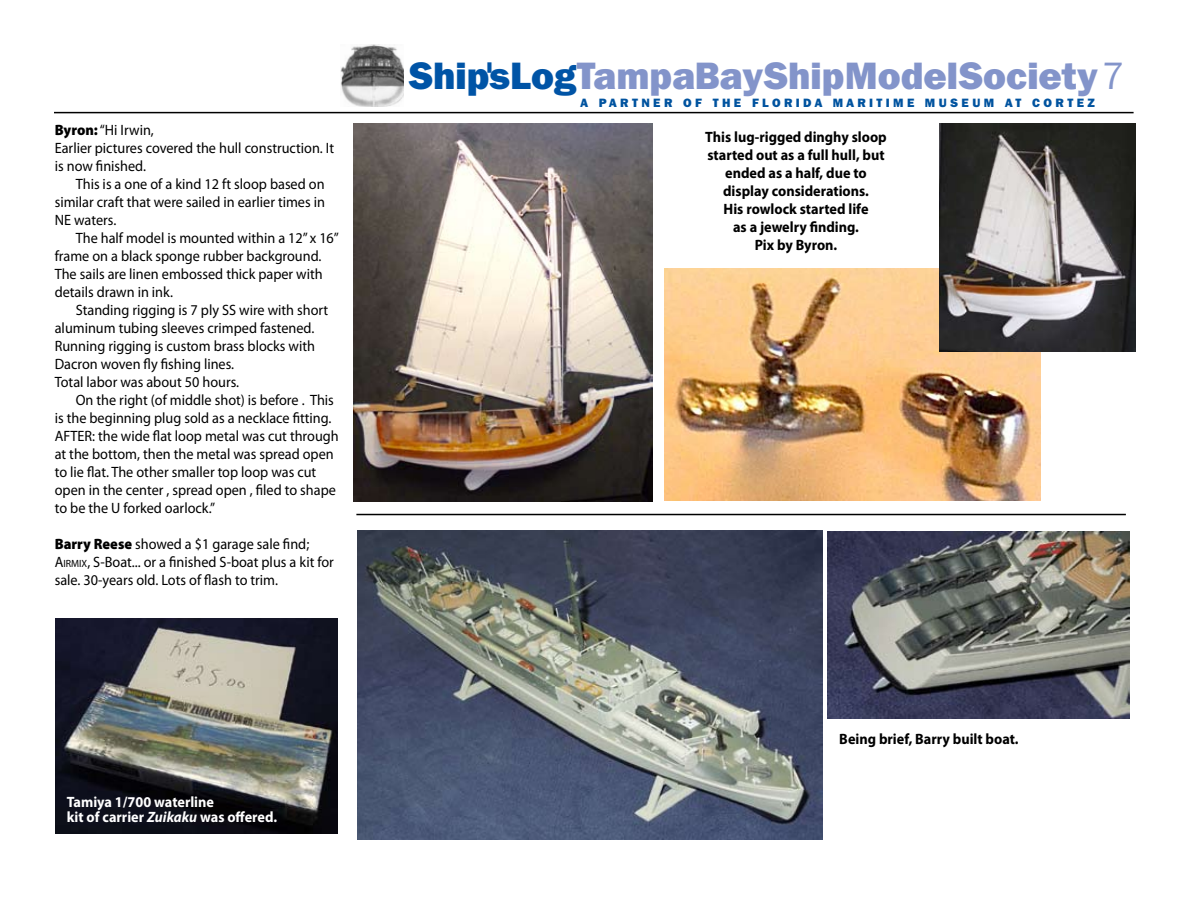
<style>
.page{position:relative;width:1188px;height:918px;background:#fff}
.page>*{position:absolute;margin:0;border:0;box-sizing:border-box;transform-origin:0 0}
.t1{font:800 37.95px "Franklin Gothic IT Cby BT";color:#8394ca}
.t2{font:15px/18px "Myriad Pro";color:#000;scale:.95 1}
.t3{font:700 15px/18px "Myriad Pro";color:#000;text-align:center;scale:.95 1}
.t4{font:700 15px/15px "Myriad Pro";color:#fff;scale:.95 1}
.t5{font:800 12px "Franklin Gothic IT Cby BT";letter-spacing:.28em;color:#00539f}
.s1{font-weight:900}
.s2{font-style:inherit}
.s3{font-size:10.5px}
.s4{font-style:italic}
.s5{color:#0054a6}
.s6{font-weight:400}
</style>
<div class="page">
<hr style="left:54px;top:112px;width:1080px;height:1px;background:#000">
<img style="left:340px;top:45px;width:64px;height:61px">
<img style="left:353px;top:123px;width:299px;height:378px">
<img style="left:665px;top:269px;width:376px;height:232px">
<img style="left:56px;top:619px;width:281px;height:215px">
<img style="left:358px;top:531px;width:464px;height:309px">
<img style="left:827px;top:532px;width:303px;height:186px">
<hr style="left:356px;top:514px;width:770px;height:1px;background:#000">
<img style="left:940px;top:123px;width:195px;height:229px">
<p class="t2" style="left:55px;top:120px;width:296px"><span class="s1">Byron:</span> “Hi Irwin,<br>Earlier pictures covered the hull construction. It is now finished.</p>
<p class="t2" style="left:55px;top:174px;width:286px;text-align:justify;text-indent:21px">This is a one of a kind 12 ft sloop based on similar craft that were sailed in earlier times in NE waters.</p>
<p class="t2" style="left:55px;top:228px;width:301px;text-indent:21px">The half model is mounted within a 12” x 16” frame on a black sponge rubber background.<br>The sails are linen embossed thick paper with details drawn in ink.</p>
<p class="t2" style="left:55px;top:300px;width:289px;text-indent:21px">Standing rigging is 7 ply SS wire with short aluminum tubing sleeves crimped fastened.<br>Running rigging is custom brass blocks with Dacron woven fly fishing lines.<br>Total labor was about 50 hours.</p>
<p class="t2" style="left:55px;top:390px;width:300px;text-indent:21px">On the right (of middle shot) is before . This is the beginning plug sold as a necklace fitting.<br>AFTER: the wide flat loop metal was cut through at the bottom, then the metal was spread open to lie flat. The other smaller top loop was cut open in the center , spread open , filed to shape to be the U forked oarlock.”</p>
<p class="t2" style="left:55px;top:534px;width:295px"><span class="s1">Barry Reese</span> showed a $1 garage sale find;<br><span class="s2">A</span><span class="s3">IRMIX</span>, S-Boat... or a finished S-boat plus a kit for sale. 30-years old. Lots of flash to trim.</p>
<p class="t4" style="left:67px;top:794px;width:223px">Tamiya 1/700 waterline<br>kit of carrier <span class="s4">Zuikaku</span> was offered.</p>
<h1 class="t1" style="left:408px;top:52px;width:717px"><span class="s5">Ship'sLog</span>TampaBayShipModelSociety<span class="s6">7</span></h1>
<p class="t5" style="left:580px;top:95px;width:516px">A PARTNER OF THE FLORIDA MARITIME MUSEUM AT CORTEZ</p>
<p class="t3" style="left:705px;top:127px;width:193px">This lug-rigged dinghy sloop started out as a full hull, but ended as a half, due to display considerations.<br>His rowlock started life<br>as a jewelry finding.<br>Pix by Byron.</p>
<p class="t3" style="left:839px;top:730px;width:190px">Being brief, Barry built boat.</p>
</div>
